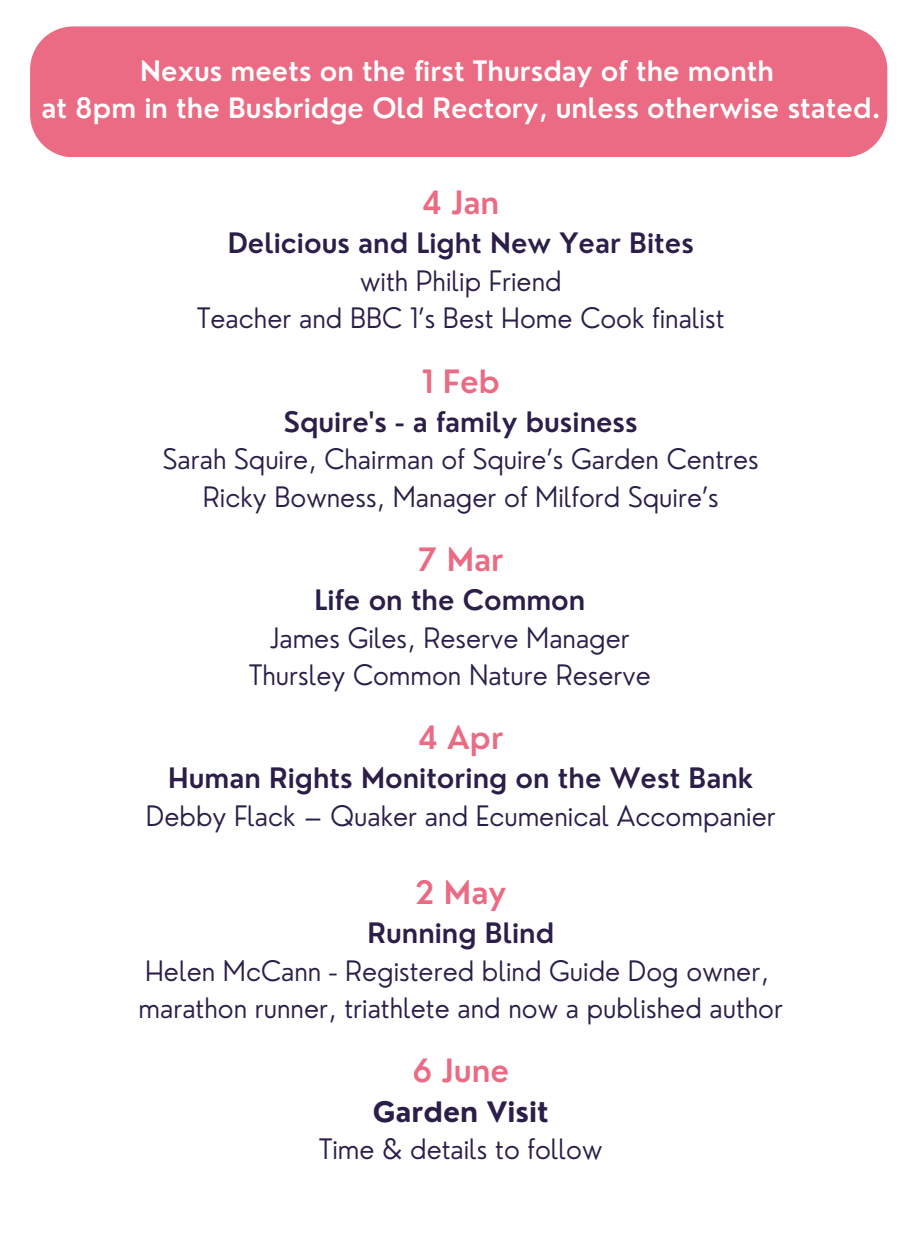
<style>
.page{position:relative;width:900px;height:1260px;background:#fff}
.page>*{position:absolute;margin:0;border:0;box-sizing:border-box;transform-origin:0 0}
.t1{font:600 31.25px "Nourd";color:#ea6b83}
.t2{font:300 27.5px "Nourd";color:#2b1f49}
.t3{font:600 27.5px "Nourd";color:#2b1f49}
.t4{font:600 27.5px "Nourd";color:#fff}
.t5{font:700 27.5px "Nourd";color:#2b1f49}
</style>
<div class="page">
<div style="left:30px;top:26px;width:857px;height:131px;background:#ea6b83"></div>
<p class="t4" style="left:140px;top:53px;width:635px">Nexus meets on the first Thursday of the month</p>
<p class="t4" style="left:41px;top:91px;width:841px">at 8pm in the Busbridge Old Rectory, unless otherwise stated.</p>
<p class="t1" style="left:422px;top:183px;width:79px">4 Jan</p>
<p class="t3" style="left:228px;top:226px;width:468px">Delicious and Light New Year Bites</p>
<p class="t2" style="left:360px;top:263px;width:203px">with Philip Friend</p>
<p class="t2" style="left:197px;top:301px;width:529px">Teacher and BBC 1’s Best Home Cook finalist</p>
<p class="t1" style="left:422px;top:361px;width:80px">1 Feb</p>
<p class="t3" style="left:284px;top:404px;width:355px">Squire's - a family business</p>
<p class="t2" style="left:163px;top:442px;width:597px">Sarah Squire, Chairman of Squire’s Garden Centres</p>
<p class="t2" style="left:203px;top:479px;width:517px">Ricky Bowness, Manager of Milford Squire’s</p>
<p class="t1" style="left:418px;top:540px;width:87px">7 Mar</p>
<p class="t3" style="left:315px;top:583px;width:272px">Life on the Common</p>
<p class="t2" style="left:270px;top:620px;width:361px">James Giles, Reserve Manager</p>
<p class="t2" style="left:249px;top:658px;width:403px">Thursley Common Nature Reserve</p>
<p class="t1" style="left:418px;top:718px;width:87px">4 Apr</p>
<p class="t3" style="left:168px;top:761px;width:587px">Human Rights Monitoring on the West Bank</p>
<p class="t2" style="left:146px;top:798px;width:631px">Debby Flack – Quaker and Ecumenical Accompanier</p>
<p class="t1" style="left:415px;top:873px;width:93px">2 May</p>
<p class="t3" style="left:367px;top:916px;width:188px">Running Blind</p>
<p class="t2" style="left:145px;top:953px;width:625px">Helen McCann - Registered blind Guide Dog owner,</p>
<p class="t2" style="left:139px;top:991px;width:646px">marathon runner, triathlete and now a published author</p>
<p class="t1" style="left:412px;top:1051px;width:98px">6 June</p>
<p class="t5" style="left:373px;top:1094px;width:178px">Garden Visit</p>
<p class="t2" style="left:319px;top:1132px;width:285px">Time &amp; details to follow</p>
</div>
